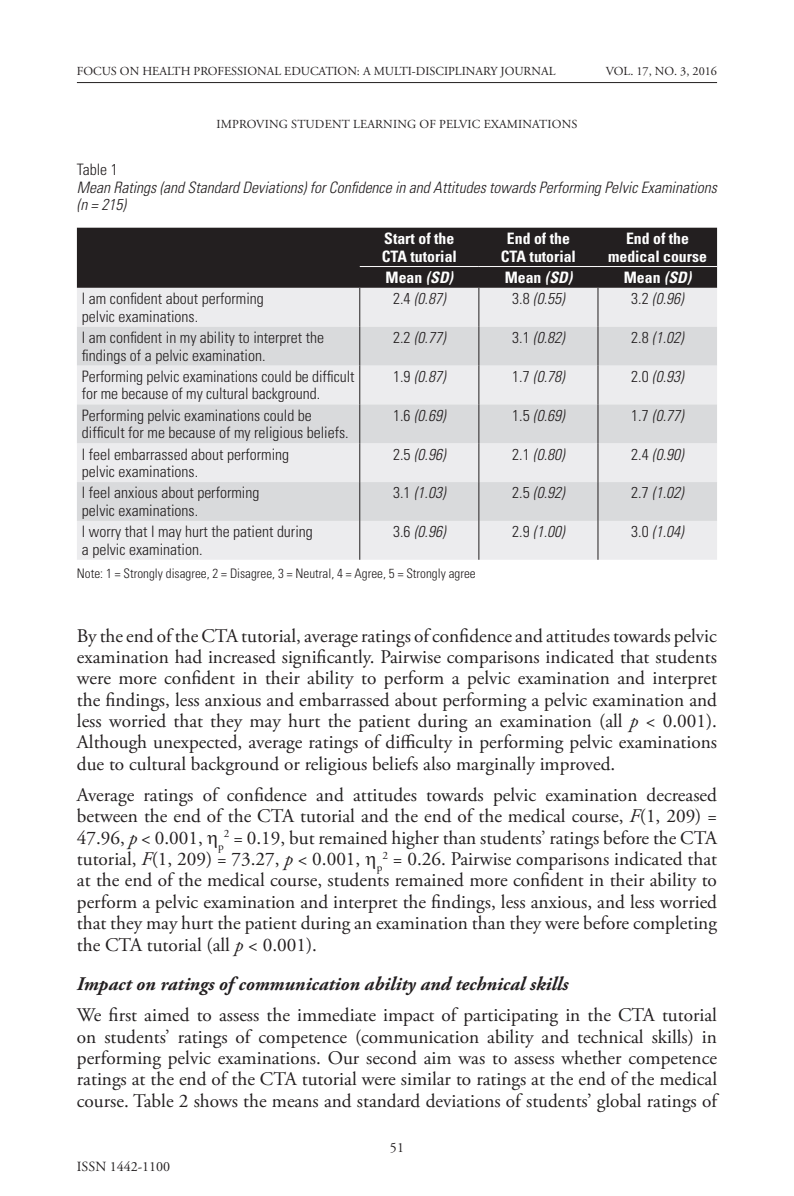
<style>
.page{position:relative;width:794px;height:1196px;background:#fff}
.page>*{position:absolute;margin:0;border:0;box-sizing:border-box;transform-origin:0 0}
.body_text{font:19.25px/21.3px "Adobe Garamond Pro";color:#231f20;text-align:justify}
.subhead_3{font:italic 700 19.25px "Adobe Garamond Pro";color:#231f20}
.table_text{font:300 condensed 15.75px/17.5px "Univers LT Std";color:#231f20}
.table_text-2{font:italic 300 condensed 15.75px/17.5px "Univers LT Std";color:#231f20}
.table_text-3{font:700 condensed 15.75px/17.5px "Univers LT Std";color:#fff;text-align:center}
.t1{font:14px "Adobe Garamond Pro";color:#231f20}
.table_text-4{font:300 condensed 13.12px "Univers LT Std";color:#231f20}
.t2{font:12.25px "Adobe Garamond Pro";color:#231f20}
.s1{font-style:italic}
.s2{font-style:normal}
</style>
<div class="page">
<hr style="left:77px;top:82px;width:640px;height:1px;background:#231f20">
<div style="left:77px;top:228px;width:640px;height:60px;background:#231f20"></div>
<div style="left:77px;top:288px;width:640px;height:272px;background:#ececee"></div>
<svg style="left:77px;top:327px;width:640px;height:194px;fill:#d9dadc"></svg>
<hr style="left:360px;top:266px;width:119px;height:1px;background:#fff">
<hr style="left:479px;top:266px;width:119px;height:1px;background:#fff">
<hr style="left:598px;top:266px;width:119px;height:1px;background:#fff">
<hr style="left:359px;top:288px;width:1px;height:39px;background:#231f20">
<hr style="left:478px;top:288px;width:1px;height:39px;background:#231f20">
<hr style="left:597px;top:288px;width:1px;height:39px;background:#231f20">
<hr style="left:359px;top:327px;width:1px;height:38px;background:#231f20">
<hr style="left:478px;top:327px;width:1px;height:38px;background:#231f20">
<hr style="left:597px;top:327px;width:1px;height:38px;background:#231f20">
<hr style="left:359px;top:365px;width:1px;height:39px;background:#231f20">
<hr style="left:478px;top:365px;width:1px;height:39px;background:#231f20">
<hr style="left:597px;top:365px;width:1px;height:39px;background:#231f20">
<hr style="left:359px;top:404px;width:1px;height:39px;background:#231f20">
<hr style="left:478px;top:404px;width:1px;height:39px;background:#231f20">
<hr style="left:597px;top:404px;width:1px;height:39px;background:#231f20">
<hr style="left:359px;top:443px;width:1px;height:39px;background:#231f20">
<hr style="left:478px;top:443px;width:1px;height:39px;background:#231f20">
<hr style="left:597px;top:443px;width:1px;height:39px;background:#231f20">
<hr style="left:359px;top:482px;width:1px;height:39px;background:#231f20">
<hr style="left:478px;top:482px;width:1px;height:39px;background:#231f20">
<hr style="left:597px;top:482px;width:1px;height:39px;background:#231f20">
<hr style="left:359px;top:521px;width:1px;height:39px;background:#231f20">
<hr style="left:478px;top:521px;width:1px;height:39px;background:#231f20">
<hr style="left:597px;top:521px;width:1px;height:39px;background:#231f20">
<p class="t2" style="left:77px;top:64px;width:480px">FOCUS ON HEALTH PROFESSIONAL EDUCATION: A MULTI-DISCIPLINARY JOURNAL</p>
<p class="t2" style="left:606px;top:64px;width:113px">VOL. 17, NO. 3, 2016</p>
<p class="t2" style="left:216px;top:117px;width:362px">IMPROVING STUDENT LEARNING OF PELVIC EXAMINATIONS</p>
<p class="table_text" style="left:77px;top:161px;width:42px">Table 1</p>
<p class="table_text-2" style="left:77px;top:178px;width:641px">Mean Ratings (and Standard Deviations) for Confidence in and Attitudes towards Performing Pelvic Examinations (n = 215)</p>
<p class="table_text-3" style="left:382px;top:230px;width:77px;text-align:left">Start of the<br>CTA tutorial</p>
<p class="table_text-3" style="left:501px;top:230px;width:77px">End of the<br>CTA tutorial</p>
<p class="table_text-3" style="left:608px;top:230px;width:100px">End of the medical course</p>
<p class="table_text-3" style="left:385px;top:268px;width:69px">Mean <span class="s1">(SD)</span></p>
<p class="table_text-3" style="left:505px;top:268px;width:69px">Mean <span class="s1">(SD)</span></p>
<p class="table_text-3" style="left:624px;top:268px;width:69px">Mean <span class="s1">(SD)</span></p>
<p class="table_text" style="left:82px;top:290px;width:183px">I am confident about performing pelvic examinations.</p>
<p class="table_text-2" style="left:393px;top:290px;width:54px"><span class="s2">2.4</span> (0.87)</p>
<p class="table_text-2" style="left:512px;top:290px;width:54px"><span class="s2">3.8</span> (0.55)</p>
<p class="table_text-2" style="left:631px;top:290px;width:54px"><span class="s2">3.2</span> (0.96)</p>
<p class="table_text" style="left:82px;top:329px;width:244px">I am confident in my ability to interpret the findings of a pelvic examination.</p>
<p class="table_text-2" style="left:393px;top:329px;width:54px"><span class="s2">2.2</span> (0.77)</p>
<p class="table_text-2" style="left:512px;top:329px;width:54px"><span class="s2">3.1</span> (0.82)</p>
<p class="table_text-2" style="left:631px;top:329px;width:54px"><span class="s2">2.8</span> (1.02)</p>
<p class="table_text" style="left:82px;top:367px;width:274px">Performing pelvic examinations could be difficult for me because of my cultural background.</p>
<p class="table_text-2" style="left:393px;top:368px;width:54px"><span class="s2">1.9</span> (0.87)</p>
<p class="table_text-2" style="left:512px;top:368px;width:54px"><span class="s2">1.7</span> (0.78)</p>
<p class="table_text-2" style="left:631px;top:368px;width:54px"><span class="s2">2.0</span> (0.93)</p>
<p class="table_text" style="left:82px;top:406px;width:268px">Performing pelvic examinations could be difficult for me because of my religious beliefs.</p>
<p class="table_text-2" style="left:393px;top:406px;width:54px"><span class="s2">1.6</span> (0.69)</p>
<p class="table_text-2" style="left:512px;top:406px;width:54px"><span class="s2">1.5</span> (0.69)</p>
<p class="table_text-2" style="left:631px;top:406px;width:54px"><span class="s2">1.7</span> (0.77)</p>
<p class="table_text" style="left:82px;top:445px;width:209px">I feel embarrassed about performing pelvic examinations.</p>
<p class="table_text-2" style="left:393px;top:445px;width:54px"><span class="s2">2.5</span> (0.96)</p>
<p class="table_text-2" style="left:512px;top:445px;width:54px"><span class="s2">2.1</span> (0.80)</p>
<p class="table_text-2" style="left:631px;top:445px;width:54px"><span class="s2">2.4</span> (0.90)</p>
<p class="table_text" style="left:82px;top:484px;width:179px">I feel anxious about performing pelvic examinations.</p>
<p class="table_text-2" style="left:393px;top:484px;width:54px"><span class="s2">3.1</span> (1.03)</p>
<p class="table_text-2" style="left:512px;top:484px;width:54px"><span class="s2">2.5</span> (0.92)</p>
<p class="table_text-2" style="left:631px;top:484px;width:54px"><span class="s2">2.7</span> (1.02)</p>
<p class="table_text" style="left:82px;top:523px;width:232px">I worry that I may hurt the patient during a pelvic examination.</p>
<p class="table_text-2" style="left:393px;top:523px;width:54px"><span class="s2">3.6</span> (0.96)</p>
<p class="table_text-2" style="left:512px;top:523px;width:54px"><span class="s2">2.9</span> (1.00)</p>
<p class="table_text-2" style="left:631px;top:523px;width:54px"><span class="s2">3.0</span> (1.04)</p>
<p class="table_text-4" style="left:77px;top:565px;width:400px">Note: 1 = Strongly disagree, 2 = Disagree, 3 = Neutral, 4 = Agree, 5 = Strongly agree</p>
<p class="body_text" style="left:77px;top:625px;width:641px">By the end of the CTA tutorial, average ratings of confidence and attitudes towards pelvic examination had increased significantly. Pairwise comparisons indicated that students were more confident in their ability to perform a pelvic examination and interpret the findings, less anxious and embarrassed about performing a pelvic examination and less worried that they may hurt the patient during an examination (all <span class="s1">p</span> &lt; 0.001).<br>Although unexpected, average ratings of difficulty in performing pelvic examinations due to cultural background or religious beliefs also marginally improved.</p>
<p class="body_text" style="left:77px;top:785px;width:641px">Average ratings of confidence and attitudes towards pelvic examination decreased between the end of the CTA tutorial and the end of the medical course, <span class="s1">F</span>(1, 209) = 47.96, <span class="s1">p</span> &lt; 0.001, <sub>p</sub><sup>2</sup> = 0.19, but remained higher than students’ ratings before the CTA tutorial, <span class="s1">F</span>(1, 209) = 73.27, <span class="s1">p</span> &lt; 0.001, <sub>p</sub><sup>2</sup> = 0.26. Pairwise comparisons indicated that at the end of the medical course, students remained more confident in their ability to perform a pelvic examination and interpret the findings, less anxious, and less worried that they may hurt the patient during an examination than they were before completing the CTA tutorial (all <span class="s1">p</span> &lt; 0.001).</p>
<p class="subhead_3" style="left:77px;top:972px;width:493px">Impact on ratings of communication ability and technical skills</p>
<p class="body_text" style="left:77px;top:1005px;width:642px">We first aimed to assess the immediate impact of participating in the CTA tutorial on students’ ratings of competence (communication ability and technical skills) in performing pelvic examinations. Our second aim was to assess whether competence ratings at the end of the CTA tutorial were similar to ratings at the end of the medical course. Table 2 shows the means and standard deviations of students’ global ratings of</p>
<p class="t1" style="left:77px;top:1158px;width:95px">ISSN 1442-1100</p>
<p class="t1" style="left:390px;top:1138px;width:15px">51</p>
</div>
